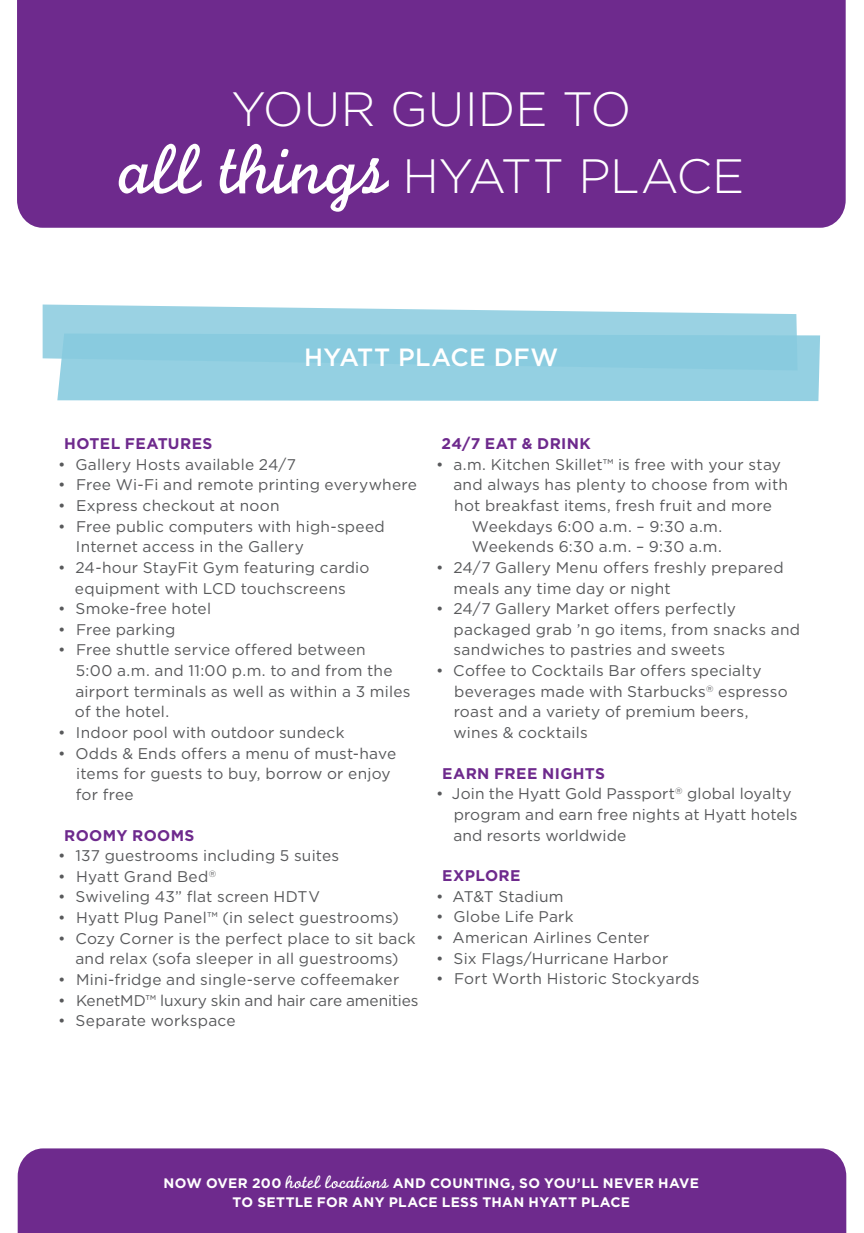
<style>
.page{position:relative;width:864px;height:1233px;background:#fff}
.page>*{position:absolute;margin:0;border:0;box-sizing:border-box;transform-origin:0 0}
.t1{font:300 48.2px/67px "Gotham";color:#fff;text-align:center}
.t2{font:500 25px "Gotham";letter-spacing:.01em;color:#fff}
.t3{font:15.4px/20.6px "Gotham";letter-spacing:.015em;color:#58595b}
.t4{font:700 15.4px "Gotham";letter-spacing:.025em;color:#6e2a8d}
.t5{font:15.4px "Gotham";letter-spacing:-.01em;color:#58595b}
.t6{font:700 13.8px/19px "Gotham";letter-spacing:.025em;color:#fff;text-align:center}
.s1{font-family:"Monoline Script";font-weight:400;font-size:74px}
.s2{font-family:"Monoline Script";font-weight:400;font-size:19px}
</style>
<div class="page">
<div style="left:18px;top:1148px;width:828px;height:85px;background:#6e2a8d"></div>
<div style="left:17px;top:0;width:829px;height:228px;background:#6e2a8d"></div>
<div style="left:57px;top:335px;width:763px;height:66px;background:#94d0e2"></div>
<svg style="left:43px;top:305px;width:755px;height:65px;background:#99d1e3"></svg>
<svg style="left:294px;top:1181px;width:9px;height:8px"></svg>
<svg style="left:331px;top:1181px;width:9px;height:8px"></svg>
<svg style="left:364px;top:1181px;width:9px;height:8px"></svg>
<h1 class="t1" style="left:118px;top:75px;width:628px">YOUR GUIDE TO<br><span class="s1">all things</span> HYATT PLACE</h1>
<h2 class="t2" style="left:304px;top:343px;width:256px">HYATT PLACE DFW</h2>
<p class="t4" style="left:64px;top:435px;width:150px">HOTEL FEATURES</p>
<p class="t3" style="left:58px;top:454px;width:239px">• Gallery Hosts available 24/7</p>
<p class="t3" style="left:58px;top:474px;width:360px">• Free Wi-Fi and remote printing everywhere</p>
<p class="t3" style="left:58px;top:495px;width:223px">• Express checkout at noon</p>
<p class="t3" style="left:76px;top:516px;width:310px;text-indent:-18px">• Free public computers with high-speed<br>Internet access in the Gallery</p>
<p class="t3" style="left:58px;top:557px;width:313px;text-align:center">• 24-hour StayFit Gym featuring cardio equipment with LCD touchscreens</p>
<p class="t3" style="left:58px;top:598px;width:154px">• Smoke-free hotel</p>
<p class="t3" style="left:58px;top:619px;width:119px">• Free parking</p>
<p class="t3" style="left:75px;top:639px;width:337px;text-indent:-17px">• Free shuttle service offered between<br>5:00 a.m. and 11:00 p.m. to and from the airport terminals as well as within a 3 miles of the hotel.</p>
<p class="t3" style="left:58px;top:722px;width:288px">• Indoor pool with outdoor sundeck</p>
<p class="t3" style="left:76px;top:743px;width:322px;text-indent:-17px">• Odds &amp; Ends offers a menu of must-have items for guests to buy, borrow or enjoy for free</p>
<p class="t4" style="left:64px;top:826px;width:132px">ROOMY ROOMS</p>
<p class="t3" style="left:58px;top:845px;width:282px">• 137 guestrooms including 5 suites</p>
<p class="t3" style="left:58px;top:866px;width:160px">• Hyatt Grand Bed<sup>®</sup></p>
<p class="t3" style="left:58px;top:886px;width:263px">• Swiveling 43” flat screen HDTV</p>
<p class="t3" style="left:58px;top:907px;width:342px">• Hyatt Plug Panel™ (in select guestrooms)</p>
<p class="t3" style="left:58px;top:928px;width:359px;text-align:center">• Cozy Corner is the perfect place to sit back and relax (sofa sleeper in all guestrooms)</p>
<p class="t3" style="left:58px;top:969px;width:343px">• Mini-fridge and single-serve coffeemaker</p>
<p class="t5" style="left:58px;top:992px;width:362px">• KenetMD™ luxury skin and hair care amenities</p>
<p class="t3" style="left:58px;top:1010px;width:179px">• Separate workspace</p>
<p class="t4" style="left:442px;top:435px;width:151px">24/7 EAT &amp; DRINK</p>
<p class="t3" style="left:436px;top:454px;width:346px">• a.m. Kitchen Skillet™ is free with your stay</p>
<p class="t3" style="left:453px;top:474px;width:336px">and always has plenty to choose from with</p>
<p class="t3" style="left:454px;top:495px;width:319px">hot breakfast items, fresh fruit and more</p>
<p class="t3" style="left:472px;top:516px;width:252px">Weekdays 6:00 a.m. – 9:30 a.m.</p>
<p class="t3" style="left:472px;top:536px;width:251px">Weekends 6:30 a.m. – 9:30 a.m.</p>
<p class="t3" style="left:454px;top:557px;width:332px;text-indent:-17px">• 24/7 Gallery Menu offers freshly prepared meals any time day or night</p>
<p class="t3" style="left:453px;top:598px;width:348px;text-indent:-17px">• 24/7 Gallery Market offers perfectly packaged grab ’n go items, from snacks and sandwiches to pastries and sweets</p>
<p class="t3" style="left:453px;top:660px;width:336px;text-indent:-17px">• Coffee to Cocktails Bar offers specialty beverages made with Starbucks<sup>®</sup> espresso roast and a variety of premium beers, wines &amp; cocktails</p>
<p class="t4" style="left:442px;top:764px;width:164px">EARN FREE NIGHTS</p>
<p class="t3" style="left:453px;top:783px;width:346px;text-indent:-17px">• Join the Hyatt Gold Passport<sup>®</sup> global loyalty program and earn free nights at Hyatt hotels and resorts worldwide</p>
<p class="t4" style="left:442px;top:867px;width:80px">EXPLORE</p>
<p class="t3" style="left:436px;top:886px;width:129px">• AT&amp;T Stadium</p>
<p class="t3" style="left:436px;top:906px;width:139px">• Globe Life Park</p>
<p class="t3" style="left:436px;top:927px;width:214px">• American Airlines Center</p>
<p class="t3" style="left:436px;top:948px;width:234px">• Six Flags/Hurricane Harbor</p>
<p class="t3" style="left:436px;top:968px;width:265px">• Fort Worth Historic Stockyards</p>
<p class="t6" style="left:164px;top:1174px;width:537px">NOW OVER 200 <span class="s2">h tel l cati ns</span> AND COUNTING, SO YOU’LL NEVER HAVE<br>TO SETTLE FOR ANY PLACE LESS THAN HYATT PLACE</p>
</div>
